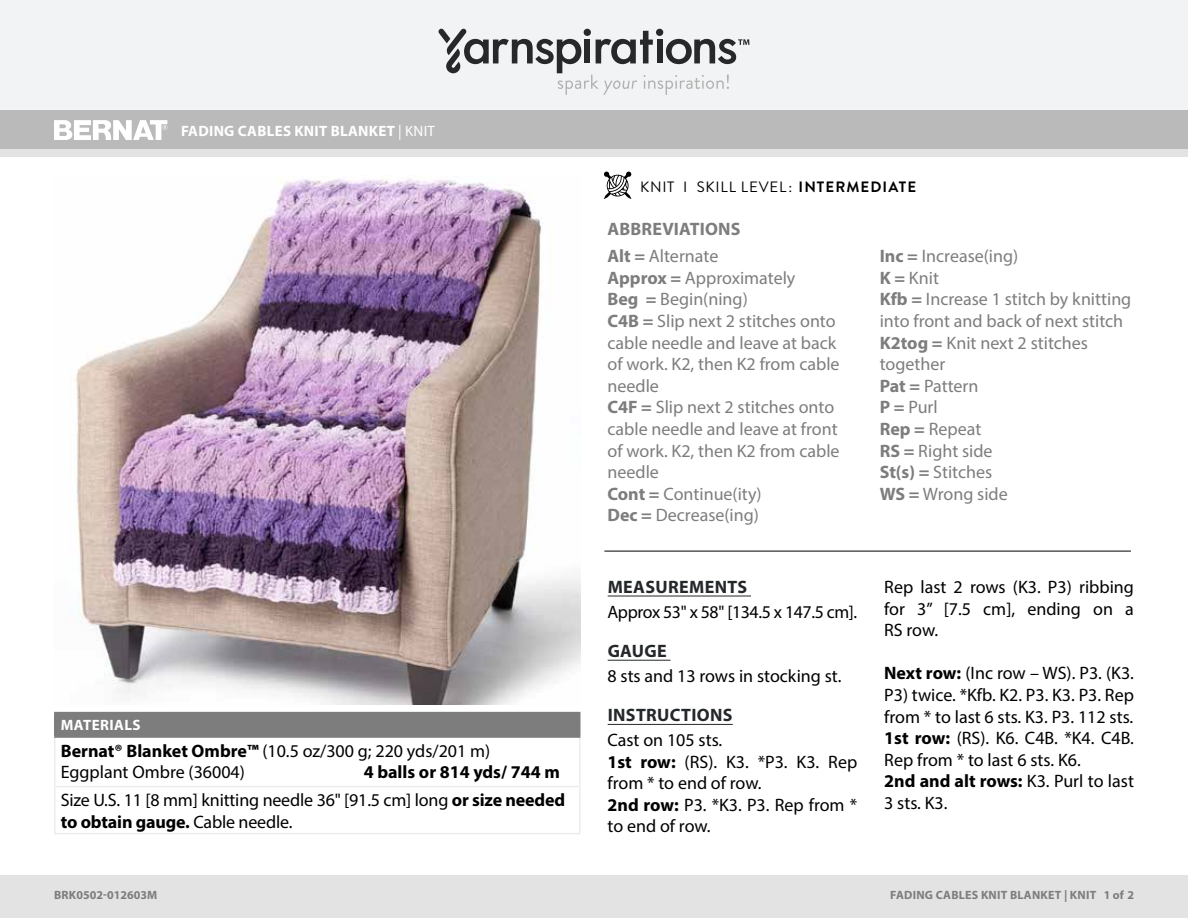
<style>
.page{position:relative;width:1188px;height:918px;background:#fff}
.page>*{position:absolute;margin:0;border:0;box-sizing:border-box;transform-origin:0 0}
.t1{font:18px/21.6px "Myriad Pro";color:#000}
.t2{font:18px/21.6px "Myriad Pro";color:#7d7d7d}
.t3{font:700 18px "Myriad Pro";letter-spacing:.02em;color:#24282a}
.t4{font:18px "Myriad Pro";letter-spacing:-.02em;color:#000}
.t5{font:700 18px "Myriad Pro";letter-spacing:-.01em;color:#000}
.t6{font:700 18px "Myriad Pro";letter-spacing:.01em;color:#7d7d7d}
.t7{font:700 15px "Myriad Pro";letter-spacing:.02em;color:#fff}
.t8{font:15px "Brandon Grotesque";letter-spacing:.055em;color:#000}
.t9{font:700 12px "Myriad Pro";letter-spacing:.02em;color:#7d7d7d}
.t10{font:700 12px "Myriad Pro";color:#7d7d7d}
.s1{font-weight:400}
.s2{font-weight:700}
</style>
<div class="page">
<div style="left:0;top:875px;width:1188px;height:43px;background:#e4e3e3"></div>
<div style="left:0;top:149px;width:1188px;height:9px;background:#e4e3e3"></div>
<div style="left:0;top:0;width:1188px;height:111px;background:#f2f3f4"></div>
<div style="left:0;top:111px;width:1188px;height:38px;background:#bbbaba"></div>
<hr style="left:608px;top:596px;width:143px;height:1px;background:#24282a">
<hr style="left:608px;top:660px;width:63px;height:1px;background:#24282a">
<hr style="left:608px;top:724px;width:125px;height:1px;background:#24282a">
<div style="left:55px;top:713px;width:525px;height:24px;background:#7d7d7d"></div>
<hr style="left:54px;top:738px;width:2px;height:48px;background:#eaeced">
<hr style="left:579px;top:738px;width:1px;height:48px;background:#eaeced">
<hr style="left:54px;top:787px;width:2px;height:46px;background:#eaeced">
<hr style="left:54px;top:786px;width:526px;height:1px;background:#eaeced">
<hr style="left:579px;top:787px;width:1px;height:46px;background:#eaeced">
<hr style="left:54px;top:833px;width:526px;height:1px;background:#eaeced">
<hr style="left:54px;top:712px;width:526px;height:1px;background:#7d7d7d">
<hr style="left:54px;top:713px;width:2px;height:23px;background:#7d7d7d">
<hr style="left:54px;top:736px;width:526px;height:2px;background:#7d7d7d">
<img style="left:74px;top:179px;width:506px;height:526px">
<svg style="left:604px;top:172px;width:27px;height:27px"></svg>
<svg style="left:54px;top:120px;width:113px;height:20px"></svg>
<svg style="left:438px;top:29px;width:311px;height:66px"></svg>
<hr style="left:604px;top:551px;width:527px;height:1px;background:#000">
<p class="t7" style="left:181px;top:121px;width:256px">FADING CABLES KNIT BLANKET <span class="s1">| KNIT</span></p>
<p class="t7" style="left:61px;top:715px;width:81px">MATERIALS</p>
<p class="t1" style="left:61px;top:739px;width:431px"><span class="s2">Bernat® Blanket Ombre™</span> (10.5 oz/300 g; 220 yds/201 m)<br>Eggplant Ombre (36004)</p>
<p class="t1" style="left:61px;top:758px;width:506px;line-height:27.9px;text-align:right"><span class="s2">4 balls or 814 yds/ 744 m<br></span>Size U.S. 11 [8 mm] knitting needle 36" [91.5 cm] long <span class="s2">or size needed</span></p>
<p class="t5" style="left:61px;top:810px;width:233px">to obtain gauge. <span class="s1">Cable needle.</span></p>
<p class="t8" style="left:640px;top:177px;width:277px">KNIT I SKILL LEVEL: <span class="s2">INTERMEDIATE</span></p>
<p class="t6" style="left:607px;top:217px;width:135px">ABBREVIATIONS</p>
<p class="t2" style="left:608px;top:245px;width:234px"><span class="s2">Alt =</span> Alternate<br><span class="s2">Approx =</span> Approximately<br><span class="s2">Beg =</span> Begin(ning)<br><span class="s2">C4B =</span> Slip next 2 stitches onto cable needle and leave at back of work. K2, then K2 from cable needle<br><span class="s2">C4F =</span> Slip next 2 stitches onto cable needle and leave at front of work. K2, then K2 from cable needle<br><span class="s2">Cont =</span> Continue(ity)<br><span class="s2">Dec =</span> Decrease(ing)</p>
<p class="t2" style="left:880px;top:245px;width:253px"><span class="s2">Inc =</span> Increase(ing)<br><span class="s2">K =</span> Knit<br><span class="s2">Kfb =</span> Increase 1 stitch by knitting into front and back of next stitch<br><span class="s2">K2tog =</span> Knit next 2 stitches together<br><span class="s2">Pat =</span> Pattern<br><span class="s2">P =</span> Purl<br><span class="s2">Rep =</span> Repeat<br><span class="s2">RS =</span> Right side<br><span class="s2">St(s) =</span> Stitches<br><span class="s2">WS =</span> Wrong side</p>
<p class="t3" style="left:608px;top:575px;width:141px">MEASUREMENTS</p>
<p class="t4" style="left:608px;top:600px;width:251px">Approx 53" x 58" [134.5 x 147.5 cm].</p>
<p class="t3" style="left:608px;top:639px;width:61px">GAUGE</p>
<p class="t1" style="left:607px;top:665px;width:236px">8 sts and 13 rows in stocking st.</p>
<p class="t3" style="left:608px;top:704px;width:126px">INSTRUCTIONS</p>
<p class="t1" style="left:607px;top:729px;width:251px">Cast on 105 sts.<br><span class="s2">1st row:</span> (RS). K3. *P3. K3. Rep from * to end of row.<br><span class="s2">2nd row:</span> P3. *K3. P3. Rep from * to end of row.</p>
<p class="t1" style="left:884px;top:576px;width:251px;text-align:justify">Rep last 2 rows (K3. P3) ribbing for 3” [7.5 cm], ending on a RS row.</p>
<p class="t1" style="left:884px;top:662px;width:251px"><span class="s2">Next row:</span> (Inc row – WS). P3. (K3.<br>P3) twice. *Kfb. K2. P3. K3. P3. Rep from * to last 6 sts. K3. P3. 112 sts.<br><span class="s2">1st row:</span> (RS). K6. C4B. *K4. C4B.<br>Rep from * to last 6 sts. K6.<br><span class="s2">2nd and alt rows:</span> K3. Purl to last<br>3 sts. K3.</p>
<p class="t10" style="left:54px;top:887px;width:105px">BRK0502-012603M</p>
<p class="t9" style="left:890px;top:887px;width:245px">FADING CABLES KNIT BLANKET | KNIT 1 of 2</p>
</div>
